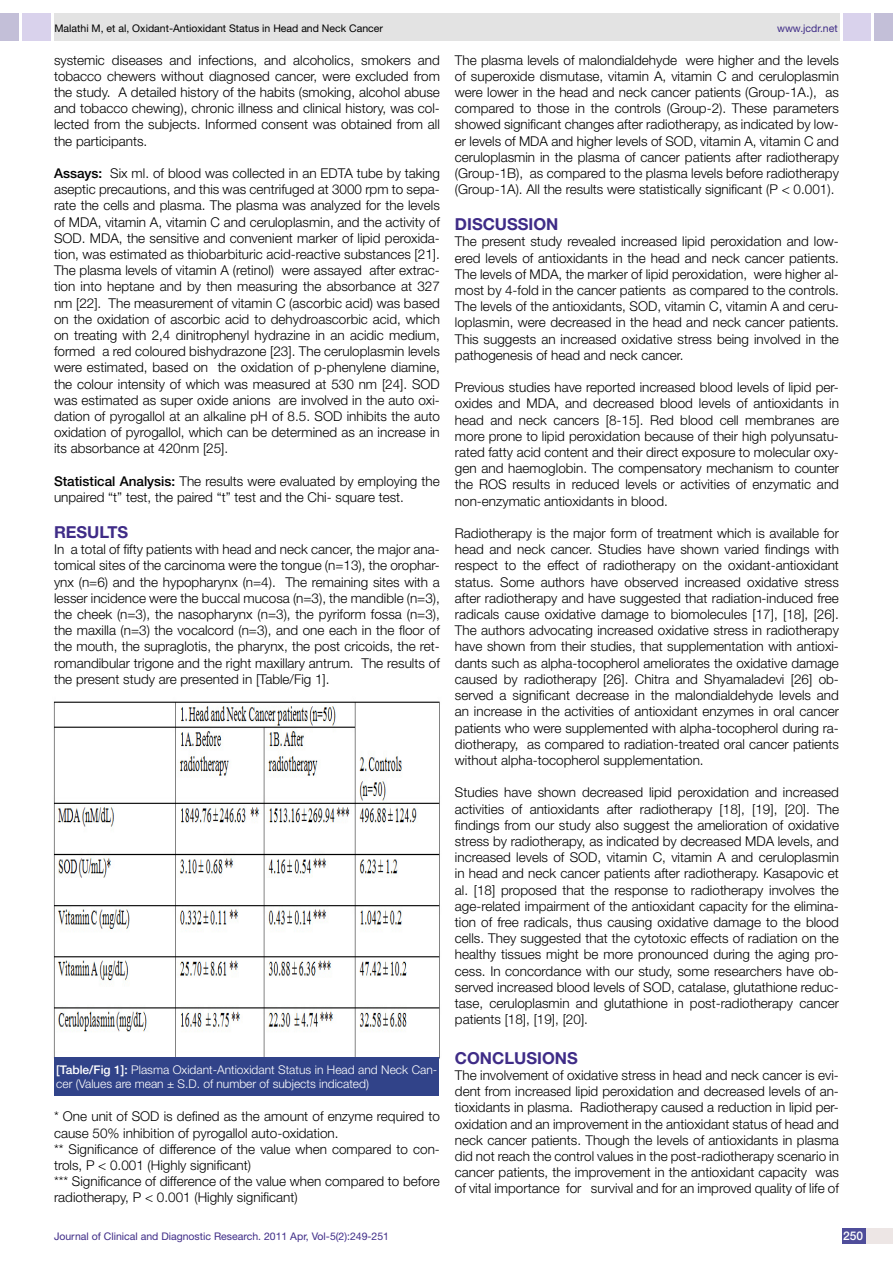
<style>
.page{position:relative;width:893px;height:1263px;background:#fff}
.page>*{position:absolute;margin:0;border:0;box-sizing:border-box;transform-origin:0 0}
.t1{font:700 16.5px "Helvetica Neue";color:#3f2c87}
.t2{font:300 13.5px/16.2px "Helvetica Neue";color:#000;text-align:justify}
.t3{font:300 12px/14.4px "Helvetica Neue";color:#fff}
.t4{font:500 12px "Helvetica Neue";color:#fff}
.t5{font:10.5px "Helvetica Neue";color:#3f2c87}
.t6{font:10.5px "Helvetica Neue";color:#000}
.s1{font-weight:500}
</style>
<div class="page">
<div style="left:0;top:13px;width:19px;height:28px;background:#c3bfd8"></div>
<div style="left:22px;top:13px;width:29px;height:28px;background:#d9d2ec"></div>
<div style="left:54px;top:13px;width:785px;height:28px;background:#e3e3e3"></div>
<div style="left:874px;top:13px;width:19px;height:28px;background:#c3bfd8"></div>
<div style="left:843px;top:13px;width:27px;height:28px;background:#d9d2ec"></div>
<div style="left:865px;top:1228px;width:28px;height:16px;background:#ede6e5"></div>
<div style="left:842px;top:1228px;width:23px;height:16px;background:#4f4d9a"></div>
<img style="left:53px;top:701px;width:387px;height:361px">
<div style="left:55px;top:1058px;width:384px;height:38px;background:#314389"></div>
<p class="t6" style="left:54px;top:22px;width:330px">Malathi M, et al, Oxidant-Antioxidant Status in Head and Neck Cancer</p>
<p class="t5" style="left:777px;top:22px;width:62px">www.jcdr.net</p>
<p class="t2" style="left:54px;top:51px;width:387px">systemic diseases and infections, and alcoholics, smokers and tobacco chewers without diagnosed cancer, were excluded from the study. A detailed history of the habits (smoking, alcohol abuse and tobacco chewing), chronic illness and clinical history, was col&shy;lected from the subjects. Informed consent was obtained from all the participants.</p>
<p class="t2" style="left:54px;top:165px;width:387px"><span class="s1">Assays:</span> Six ml. of blood was collected in an EDTA tube by taking aseptic precautions, and this was centrifuged at 3000 rpm to sepa&shy;rate the cells and plasma. The plasma was analyzed for the levels of MDA, vitamin A, vitamin C and ceruloplasmin, and the activity of SOD. MDA, the sensitive and convenient marker of lipid peroxida&shy;tion, was estimated as thiobarbituric acid-reactive substances [21].<br>The plasma levels of vitamin A (retinol) were assayed after extrac&shy;tion into heptane and by then measuring the absorbance at 327 nm [22]. The measurement of vitamin C (ascorbic acid) was based on the oxidation of ascorbic acid to dehydroascorbic acid, which on treating with 2,4 dinitrophenyl hydrazine in an acidic medium, formed a red coloured bishydrazone [23]. The ceruloplasmin levels were estimated, based on the oxidation of p-phenylene diamine, the colour intensity of which was measured at 530 nm [24]. SOD was estimated as super oxide anions are involved in the auto oxi&shy;dation of pyrogallol at an alkaline pH of 8.5. SOD inhibits the auto oxidation of pyrogallol, which can be determined as an increase in its absorbance at 420nm [25].</p>
<p class="t2" style="left:54px;top:473px;width:387px"><span class="s1">Statistical Analysis:</span> The results were evaluated by employing the unpaired “t” test, the paired “t” test and the Chi- square test.</p>
<p class="t1" style="left:54px;top:522px;width:76px">RESULTS</p>
<p class="t2" style="left:54px;top:541px;width:387px">In a total of fifty patients with head and neck cancer, the major ana&shy;tomical sites of the carcinoma were the tongue (n=13), the orophar&shy;ynx (n=6) and the hypopharynx (n=4). The remaining sites with a lesser incidence were the buccal mucosa (n=3), the mandible (n=3), the cheek (n=3), the nasopharynx (n=3), the pyriform fossa (n=3), the maxilla (n=3) the vocalcord (n=3), and one each in the floor of the mouth, the supraglotis, the pharynx, the post cricoids, the ret&shy;romandibular trigone and the right maxillary antrum. The results of the present study are presented in [Table/Fig 1].</p>
<p class="t3" style="left:56px;top:1062px;width:382px"><span class="s1">[Table/Fig 1]:</span> Plasma Oxidant-Antioxidant Status in Head and Neck Can&shy;cer (Values are mean ± S.D. of number of subjects indicated)</p>
<p class="t2" style="left:54px;top:1108px;width:387px;text-align:left">* One unit of SOD is defined as the amount of enzyme required to cause 50% inhibition of pyrogallol auto-oxidation.<br>** Significance of difference of the value when compared to con&shy;trols, P &lt; 0.001 (Highly significant)<br>*** Significance of difference of the value when compared to before radiotherapy, P &lt; 0.001 (Highly significant)</p>
<p class="t2" style="left:455px;top:51px;width:386px">The plasma levels of malondialdehyde were higher and the levels of superoxide dismutase, vitamin A, vitamin C and ceruloplasmin were lower in the head and neck cancer patients (Group-1A.), as compared to those in the controls (Group-2). These parameters showed significant changes after radiotherapy, as indicated by low&shy;er levels of MDA and higher levels of SOD, vitamin A, vitamin C and ceruloplasmin in the plasma of cancer patients after radiotherapy (Group-1B), as compared to the plasma levels before radiotherapy (Group-1A). All the results were statistically significant (P &lt; 0.001).</p>
<p class="t1" style="left:455px;top:214px;width:105px">DISCUSSION</p>
<p class="t2" style="left:455px;top:233px;width:386px">The present study revealed increased lipid peroxidation and low&shy;ered levels of antioxidants in the head and neck cancer patients.<br>The levels of MDA, the marker of lipid peroxidation, were higher al&shy;most by 4-fold in the cancer patients as compared to the controls.<br>The levels of the antioxidants, SOD, vitamin C, vitamin A and ceru&shy;loplasmin, were decreased in the head and neck cancer patients.<br>This suggests an increased oxidative stress being involved in the pathogenesis of head and neck cancer.</p>
<p class="t2" style="left:455px;top:379px;width:386px">Previous studies have reported increased blood levels of lipid per&shy;oxides and MDA, and decreased blood levels of antioxidants in head and neck cancers [8-15]. Red blood cell membranes are more prone to lipid peroxidation because of their high polyunsatu&shy;rated fatty acid content and their direct exposure to molecular oxy&shy;gen and haemoglobin. The compensatory mechanism to counter the ROS results in reduced levels or activities of enzymatic and non-enzymatic antioxidants in blood.</p>
<p class="t2" style="left:455px;top:525px;width:386px">Radiotherapy is the major form of treatment which is available for head and neck cancer. Studies have shown varied findings with respect to the effect of radiotherapy on the oxidant-antioxidant status. Some authors have observed increased oxidative stress after radiotherapy and have suggested that radiation-induced free radicals cause oxidative damage to biomolecules [17], [18], [26].<br>The authors advocating increased oxidative stress in radiotherapy have shown from their studies, that supplementation with antioxi&shy;dants such as alpha-tocopherol ameliorates the oxidative damage caused by radiotherapy [26]. Chitra and Shyamaladevi [26] ob&shy;served a significant decrease in the malondialdehyde levels and an increase in the activities of antioxidant enzymes in oral cancer patients who were supplemented with alpha-tocopherol during ra&shy;diotherapy, as compared to radiation-treated oral cancer patients without alpha-tocopherol supplementation.</p>
<p class="t2" style="left:455px;top:784px;width:386px">Studies have shown decreased lipid peroxidation and increased activities of antioxidants after radiotherapy [18], [19], [20]. The findings from our study also suggest the amelioration of oxidative stress by radiotherapy, as indicated by decreased MDA levels, and increased levels of SOD, vitamin C, vitamin A and ceruloplasmin in head and neck cancer patients after radiotherapy. Kasapovic et al. [18] proposed that the response to radiotherapy involves the age-related impairment of the antioxidant capacity for the elimina&shy;tion of free radicals, thus causing oxidative damage to the blood cells. They suggested that the cytotoxic effects of radiation on the healthy tissues might be more pronounced during the aging pro&shy;cess. In concordance with our study, some researchers have ob&shy;served increased blood levels of SOD, catalase, glutathione reduc&shy;tase, ceruloplasmin and glutathione in post-radiotherapy cancer patients [18], [19], [20].</p>
<p class="t1" style="left:455px;top:1048px;width:124px">CONCLUSIONS</p>
<p class="t2" style="left:455px;top:1067px;width:386px">The involvement of oxidative stress in head and neck cancer is evi&shy;dent from increased lipid peroxidation and decreased levels of an&shy;tioxidants in plasma. Radiotherapy caused a reduction in lipid per&shy;oxidation and an improvement in the antioxidant status of head and neck cancer patients. Though the levels of antioxidants in plasma did not reach the control values in the post-radiotherapy scenario in cancer patients, the improvement in the antioxidant capacity was of vital importance for survival and for an improved quality of life of</p>
<p class="t5" style="left:54px;top:1230px;width:337px">Journal of Clinical and Diagnostic Research. 2011 Apr, Vol-5(2):249-251</p>
<p class="t4" style="left:843px;top:1228px;width:22px">250</p>
</div>
